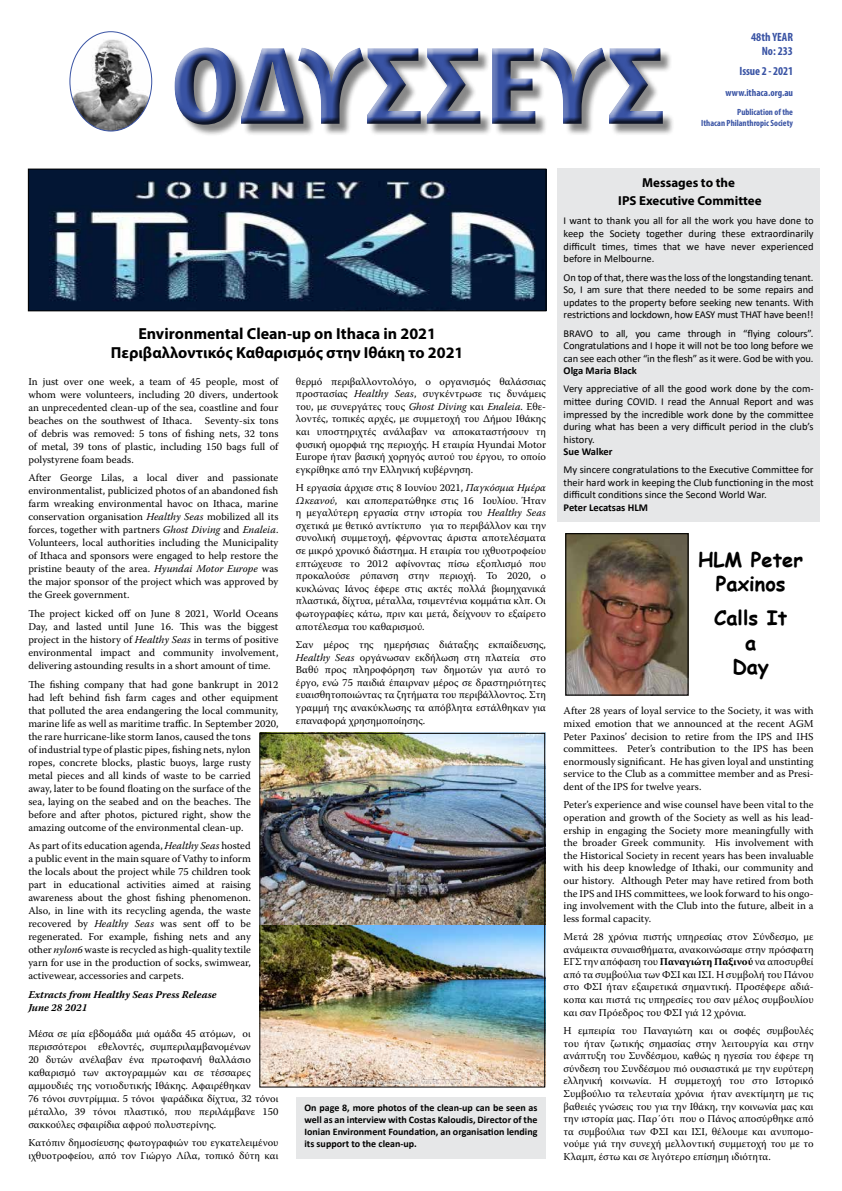
<style>
.page{position:relative;width:842px;height:1191px;background:#fff}
.page>*{position:absolute;margin:0;border:0;box-sizing:border-box;transform-origin:0 0}
.t1{font:700 condensed 112.1px "Myriad Pro";color:#3953a4;scale:1.27 1}
.t2{font:700 20px/24px "Comic Sans MS";color:#000;text-align:center}
.t3{font:700 16px/19.2px "Myriad Pro";color:#000;text-align:center}
.t4{font:700 13px/18.4px "Myriad Pro";color:#000;text-align:center}
.t5{font:700 condensed 12px/14.4px "Myriad Pro";color:#3953a4;text-align:right}
.t6{font:10.5px/12.6px "Warnock Pro";color:#000;text-align:justify}
.t7{font:10.5px/12.6px "Calibri";color:#000;text-align:justify}
.t8{font:italic 700 10.5px/13px "Warnock Pro";color:#000}
.t9{font:700 10.5px "Calibri";color:#000}
.t10{font:700 10px/12px "Calibri";color:#000;text-align:justify}
.t11{font:700 condensed 10px "Myriad Pro";color:#3953a4}
.t12{font:700 condensed 9px/10.8px "Myriad Pro";color:#3953a4;text-align:right}
.s1{font-style:italic}
.s2{font-weight:700}
</style>
<div class="page">
<div style="left:557px;top:169px;width:263px;height:353px;background:#e6e7e8"></div>
<div style="left:296px;top:1097px;width:249px;height:61px;background:#e6e7e8"></div>
<div style="left:176px;top:49px;width:499px;height:88px;background:#000;opacity:.47"></div>
<div style="left:174px;top:43px;width:496px;height:89px;background:#000;opacity:.75"></div>
<img style="left:70px;top:39px;width:82px;height:92px">
<img style="left:30px;top:171px;width:514px;height:138px">
<div style="left:28px;top:169px;width:518px;height:142px;border:1px solid #000"></div>
<img style="left:567px;top:535px;width:120px;height:158px">
<div style="left:565px;top:533px;width:124px;height:162px;border:1px solid #000"></div>
<img style="left:261px;top:735px;width:282px;height:350px">
<div style="left:259px;top:733px;width:286px;height:354px;border:1px solid #000"></div>
<h1 class="t1" style="left:171px;top:16px;width:392px">ΟΔΥΣΣΕΥΣ</h1>
<p class="t5" style="left:751px;top:29px;width:43px">48th YEAR<br>No: 233</p>
<p class="t5" style="left:740px;top:64px;width:55px">Issue 2 - 2021</p>
<p class="t11" style="left:725px;top:86px;width:69px">www.ithaca.org.au</p>
<p class="t12" style="left:701px;top:106px;width:93px">Publication of the<br>Ithacan Philanthropic Society</p>
<h3 class="t3" style="left:111px;top:323px;width:354px">Environmental Clean-up on Ithaca in 2021<br>Περιβαλλοντικός Kαθαρισμός στην Ιθάκη το 2021</h3>
<p class="t6" style="left:28px;top:374px;width:252px;line-height:13px">In just over one week, a team of 45 people, most of whom were volunteers, including 20 divers, undertook an unprecedented clean-up of the sea, coastline and four beaches on the southwest of Ithaca. Seventy-six tons of debris was removed: 5 tons of fishing nets, 32 tons of metal, 39 tons of plastic, including 150 bags full of polystyrene foam beads.</p>
<p class="t6" style="left:28px;top:471px;width:252px;line-height:13px">After George Lilas, a local diver and passionate environmentalist, publicized photos of an abandoned fish farm wreaking environmental havoc on Ithaca, marine conservation organisation <span class="s1">Healthy Seas</span> mobilized all its forces, together with partners <span class="s1">Ghost Diving</span> and <span class="s1">Enaleia</span>.<br>Volunteers, local authorities including the Municipality of Ithaca and sponsors were engaged to help restore the pristine beauty of the area. <span class="s1">Hyundai Motor Europe</span> was the major sponsor of the project which was approved by the Greek government.</p>
<p class="t6" style="left:28px;top:607px;width:252px;line-height:13px">The project kicked off on June 8 2021, World Oceans Day, and lasted until June 16. This was the biggest project in the history of <span class="s1">Healthy Seas</span> in terms of positive environmental impact and community involvement, delivering astounding results in a short amount of time.</p>
<p class="t6" style="left:28px;top:677px;width:252px;line-height:13px;text-align:left">The fishing company that had gone bankrupt in 2012 had left behind fish farm cages and other equipment that polluted the area endangering the local community, marine life as well as maritime traffic. In September 2020, the rare hurricane-like storm Ianos, caused the tons<br>of industrial type of plastic pipes, fishing nets, nylon ropes, concrete blocks, plastic buoys, large rusty<br>metal pieces and all kinds of waste to be carried<br>away, later to be found floating on the surface of the<br>sea, laying on the seabed and on the beaches. The before and after photos, pictured right, show the amazing outcome of the environmental clean-up.</p>
<p class="t6" style="left:28px;top:839px;width:224px;line-height:13px">As part of its education agenda, <span class="s1">Healthy Seas</span> hosted a public event in the main square of Vathy to inform the locals about the project while 75 children took part in educational activities aimed at raising awareness about the ghost fishing phenomenon.<br>Also, in line with its recycling agenda, the waste recovered by <span class="s1">Healthy Seas</span> was sent off to be regenerated. For example, fishing nets and any other <span class="s1">nylon6</span> waste is recycled as high-quality textile yarn for use in the production of socks, swimwear, activewear, accessories and carpets.</p>
<p class="t8" style="left:28px;top:988px;width:190px">Extracts from Healthy Seas Press Release<br>June 28 2021</p>
<p class="t6" style="left:28px;top:1027px;width:252px;line-height:13px;text-align:left">Μέσα σε μία εβδομάδα μιά ομάδα 45 ατόμων, οι περισσότεροι εθελοντές, συμπεριλαμβανομένων<br>20 δυτών ανέλαβαν ένα πρωτοφανή θαλλάσιο καθαρισμό των ακτογραμμών και σε τέσσαρες αμμουδιές της νοτιοδυτικής Ιθάκης. Αφαιρέθηκαν<br>76 τόνοι συντρίμμια. 5 τόνοι ψαράδικα δίχτυα, 32 τόνοι μέταλλο, 39 τόνοι πλαστικό, που περιλάμβανε 150 σακκούλες σφαιρίδια αφρού πολυστερίνης.</p>
<p class="t6" style="left:28px;top:1136px;width:252px">Κατόπιν δημοσίευσης φωτογραφιών του εγκατελειμένου ιχθυοτροφείου, από τον Γιώργο Λίλα, τοπικό δύτη και</p>
<p class="t6" style="left:296px;top:374px;width:252px">θερμό περιβαλλοντολόγο, ο οργανισμός θαλάσσιας προστασίας <span class="s1">Healthy Seas</span>, συγκέντρωσε τις δυνάμεις του, με συνεργάτες τους <span class="s1">Ghost Diving</span> και <span class="s1">Enaleia</span>. Εθε&shy;λοντές, τοπικές αρχές, με συμμετοχή του Δήμου Ιθάκης και υποστηριχτές ανάλαβαν να αποκαταστήσουν τη φυσική ομορφιά της περιοχής. Η εταιρία Hyundai Motor Europe ήταν βασική χορηγός αυτού του έργου, το οποίο εγκρίθηκε από την Ελληνική κυβέρνηση.</p>
<p class="t6" style="left:296px;top:481px;width:252px">Η εργασία άρχισε στις 8 Ιουνίου 2021, <span class="s1">Παγκόσμια Ημέρα Ωκεανού</span>, και αποπερατώθηκε στις 16 Ιουλίου. Ήταν η μεγαλύτερη εργασία στην ιστορία του <span class="s1">Healthy Seas </span>σχετικά με θετικό αντίκτυπο για το περιβάλλον και την συνολική συμμετοχή, φέρνοντας άριστα αποτελέσματα σε μικρό χρονικό διάστημα. Η εταιρία του ιχθυοτροφείου επτώχευσε το 2012 αφίνοντας πίσω εξοπλισμό που προκαλούσε ρύπανση στην περιοχή. To 2020, o κυκλώνας Ιάνος έφερε στις ακτές πολλά βιομηχανικά πλαστικά, δίχτυα, μέταλλα, τσιμεντένια κομμάτια κλπ. Οι φωτογραφίες κάτω, πριν και μετά, δείχνουν το εξαίρετο αποτέλεσμα του καθαρισμού.</p>
<p class="t6" style="left:296px;top:638px;width:252px">Σαν μέρος της ημερήσιας διάταξης εκπαίδευσης, <span class="s1">Healthy Seas</span> οργάνωσαν εκδήλωση στη πλατεία στο Βαθύ προς πληροφόρηση των δημοτών για αυτό το έργο, ενώ 75 παιδιά έπαιρναν μέρος σε δραστηριότητες ευαισθητοποιώντας τα ζητήματα του περιβάλλοντος. Στη γραμμή της ανακύκλωσης τα απόβλητα εστάλθηκαν για επαναφορά χρησημοποίησης.</p>
<p class="t10" style="left:304px;top:1101px;width:235px">On page 8, more photos of the clean-up can be seen as well as an interview with Costas Kaloudis, Director of the Ionian Environment Foundation, an organisation lending its support to the clean-up.</p>
<p class="t4" style="left:618px;top:173px;width:145px">Messages to the<br>IPS Executive Committee</p>
<p class="t7" style="left:564px;top:214px;width:252px">I want to thank you all for all the work you have done to keep the Society together during these extraordinarily difficult times, times that we have never experienced before in Melbourne.</p>
<p class="t7" style="left:564px;top:270px;width:252px">On top of that, there was the loss of the longstanding tenant.<br>So, I am sure that there needed to be some repairs and updates to the property before seeking new tenants. With restrictions and lockdown, how EASY must THAT have been!!</p>
<p class="t7" style="left:564px;top:326px;width:251px">BRAVO to all, you came through in “flying colours”.<br>Congratulations and I hope it will not be too long before we can see each other “in the flesh” as it were. God be with you.</p>
<p class="t9" style="left:564px;top:363px;width:75px">Olga Maria Black</p>
<p class="t7" style="left:564px;top:382px;width:252px">Very appreciative of all the good work done by the com&shy;mittee during COVID. I read the Annual Report and was impressed by the incredible work done by the committee during what has been a very difficult period in the club’s history.</p>
<p class="t9" style="left:564px;top:444px;width:50px">Sue Walker</p>
<p class="t7" style="left:564px;top:463px;width:252px">My sincere congratulations to the Executive Committee for their hard work in keeping the Club functioning in the most difficult conditions since the Second World War.</p>
<p class="t9" style="left:564px;top:500px;width:86px">Peter Lecatsas HLM</p>
<h2 class="t2" style="left:698px;top:547px;width:106px">HLM Peter<br>Paxinos</h2>
<h2 class="t2" style="left:714px;top:605px;width:75px">Calls It a<br>Day</h2>
<p class="t6" style="left:564px;top:704px;width:252px">After 28 years of loyal service to the Society, it was with mixed emotion that we announced at the recent AGM Peter Paxinos’ decision to retire from the IPS and IHS committees. Peter’s contribution to the IPS has been enormously significant. He has given loyal and unstinting service to the Club as a committee member and as Presi&shy;dent of the IPS for twelve years.</p>
<p class="t6" style="left:564px;top:798px;width:252px">Peter’s experience and wise counsel have been vital to the operation and growth of the Society as well as his lead&shy;ership in engaging the Society more meaningfully with the broader Greek community. His involvement with the Historical Society in recent years has been invaluable with his deep knowledge of Ithaki, our community and our history. Although Peter may have retired from both the IPS and IHS committees, we look forward to his ongo&shy;ing involvement with the Club into the future, albeit in a less formal capacity.</p>
<p class="t6" style="left:564px;top:930px;width:252px">Mετά 28 χρόνια πιστής υπηρεσίας στον Σύνδεσμο, με ανάμεικτα συναισθήματα, ανακοινώσαμε στην πρόσφατη ΕΓΣ την απόφαση του <span class="s2">Παναγιώτη Παξινού</span> να αποσυρθεί από τα συμβούλια των ΦΣΙ και ΙΣΙ. Η συμβολή του Πάνου στο ΦΣΙ ήταν εξαιρετικά σημαντική. Προσέφερε αδιά&shy;κοπα και πιστά τις υπηρεσίες του σαν μέλος συμβουλίου και σαν Πρόεδρος του ΦΣΙ γιά 12 χρόνια.</p>
<p class="t6" style="left:564px;top:1024px;width:252px">Η εμπειρία του Παναγιώτη και οι σοφές συμβουλές του ήταν ζωτικής σημασίας στην λειτουργία και στην ανάπτυξη του Συνδέσμου, καθώς η ηγεσία του έφερε τη σύνδεση του Συνδέσμου πιό ουσιαστικά με την ευρύτερη ελληνική κοινωνία. Η συμμετοχή του στο Ιστορικό Συμβούλιο τα τελευταία χρόνια ήταν ανεκτίμητη με τις βαθειές γνώσεις του για την Ιθάκη, την κοινωνία μας και την ιστορία μας. Παρ΄ότι που ο Πάνος αποσύρθηκε από τα συμβούλια των ΦΣΙ και IΣI, θέλουμε και ανυπομο&shy;νούμε γιά την συνεχή μελλοντική συμμετοχή του με το Κλαμπ, έστω και σε λιγότερο επίσημη ιδιότητα.</p>
</div>
